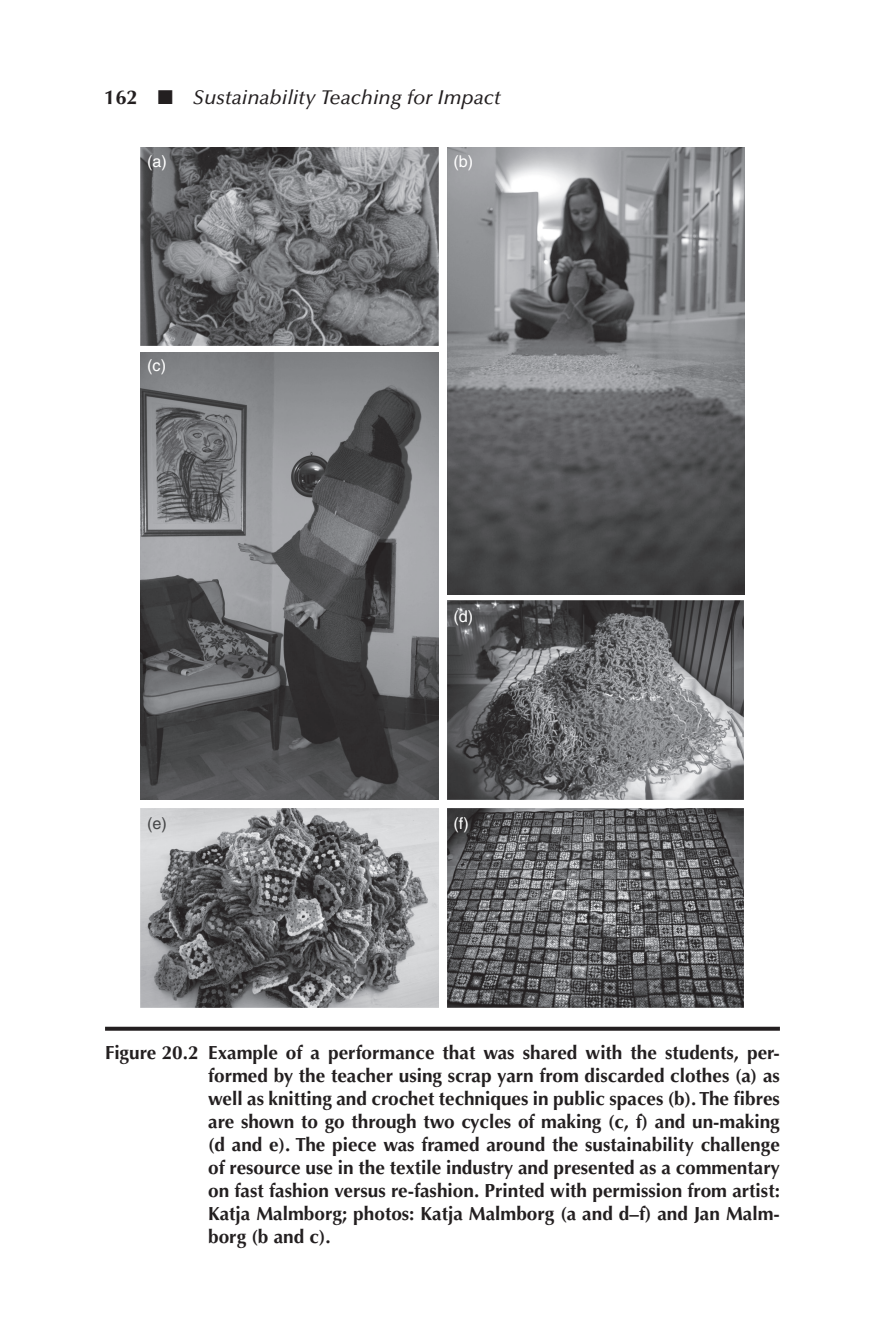
<style>
.page{position:relative;width:885px;height:1327px;background:#fff}
.page>*{position:absolute;margin:0;border:0;box-sizing:border-box;transform-origin:0 0}
.t1{font:italic 500 20px "Optima LT Std";color:#231f20}
.t2{font:700 20px "Optima LT Std";color:#231f20}
.t3{font:700 19px/23px "Optima LT Std";color:#231f20;text-align:justify}
.t4{font:16.2px "Helvetica LT Std";color:#fff}
.t5{font:16.2px "Helvetica LT Std";color:#454647}
</style>
<div class="page">
<svg style="left:105px;top:1026px;width:674px;height:4px;background:#4b4849"></svg>
<img style="left:140px;top:147px;width:298px;height:199px">
<img style="left:447px;top:147px;width:297px;height:448px">
<img style="left:141px;top:352px;width:298px;height:447px">
<img style="left:447px;top:601px;width:296px;height:198px">
<img style="left:141px;top:809px;width:298px;height:198px">
<img style="left:447px;top:809px;width:296px;height:198px">
<p class="t2" style="left:104px;top:86px;width:35px">162</p>
<p class="t1" style="left:193px;top:86px;width:309px">Sustainability Teaching for Impact</p>
<p class="t4" style="left:147px;top:152px;width:21px">(a)</p>
<p class="t4" style="left:453px;top:152px;width:21px">(b)</p>
<p class="t4" style="left:147px;top:356px;width:20px">(c)</p>
<p class="t5" style="left:147px;top:814px;width:21px">(e)</p>
<p class="t4" style="left:453px;top:606px;width:21px">(d)</p>
<p class="t4" style="left:453px;top:814px;width:17px">(f)</p>
<p class="t3" style="left:105px;top:1041px;width:95px">Figure 20.2</p>
<p class="t3" style="left:208px;top:1041px;width:573px">Example of a performance that was shared with the students, per‑ formed by the teacher using scrap yarn from discarded clothes (a) as well as knitting and crochet techniques in public spaces (b). The fibres are shown to go through two cycles of making (c, f) and un‑making (d and e). The piece was framed around the sustainability challenge of resource use in the textile industry and presented as a commentary on fast fashion versus re‑fashion. Printed with permission from artist:<br>Katja Malmborg; photos: Katja Malmborg (a and d–f) and Jan Malm‑ borg (b and c).</p>
</div>
